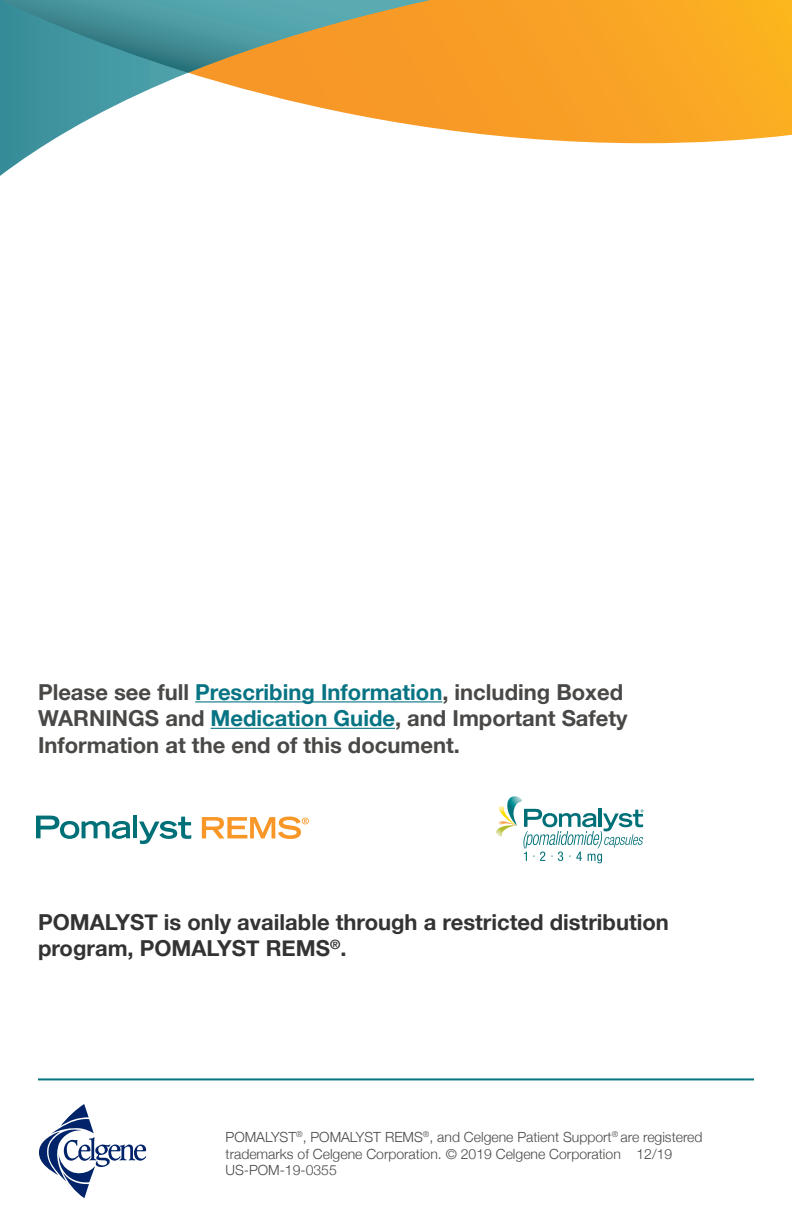
<style>
.page{position:relative;width:792px;height:1224px;background:#fff}
.page>*{position:absolute;margin:0;border:0;box-sizing:border-box;transform-origin:0 0}
.t1{font:700 22px/26.4px "Helvetica Neue";color:#4a4846}
.t2{font:700 22px/26.4px "Helvetica Neue";color:#333}
.t3{font:300 14px/16.8px "Helvetica Neue";color:#4a4846}
.s1{color:#067483}
</style>
<div class="page">
<hr style="left:195px;top:701px;width:247px;height:1px;background:#067483">
<hr style="left:211px;top:728px;width:184px;height:1px;background:#067483">
<hr style="left:38px;top:1078px;width:716px;height:2px;background:#067483">
<svg style="left:496px;top:796px;width:147px;height:67px"></svg>
<svg style="left:36px;top:816px;width:94px;height:23px"></svg>
<hr style="left:133px;top:816px;width:4px;height:22px;background:#007078">
<svg style="left:139px;top:817px;width:52px;height:27px"></svg>
<svg style="left:202px;top:817px;width:107px;height:22px"></svg>
<svg style="left:39px;top:1104px;width:107px;height:94px"></svg>
<svg style="left:430px;top:0;width:362px;height:143px;background:#f9a62a"></svg>
<svg style="left:0;top:0;width:430px;height:176px"></svg>
<svg style="left:1px;top:0;width:429px;height:73px;background:#7d9679"></svg>
<p class="t1" style="left:38px;top:679px;width:591px">Please see full <span class="s1">Prescribing Information</span>, including Boxed<br>WARNINGS and <span class="s1">Medication Guide</span>, and Important Safety<br>Information at the end of this document.</p>
<p class="t2" style="left:38px;top:910px;width:632px">POMALYST is only available through a restricted distribution program, POMALYST REMS<sup>®</sup>.</p>
<p class="t3" style="left:226px;top:1127px;width:479px">POMALYST<sup>®</sup>, POMALYST REMS<sup>®</sup>, and Celgene Patient Support<sup>®</sup> are registered trademarks of Celgene Corporation. © 2019 Celgene Corporation 12/19<br>US-POM-19-0355</p>
</div>
